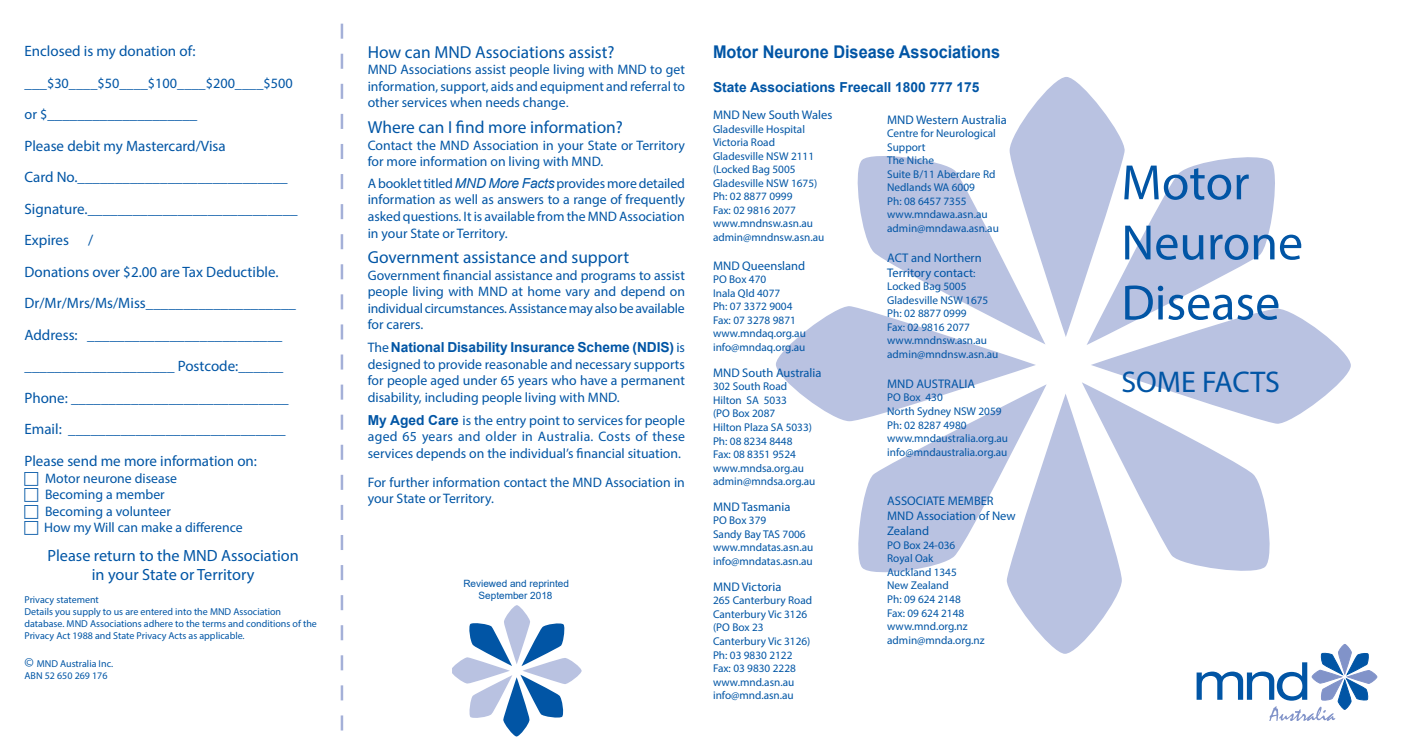
<style>
.page{position:relative;width:1404px;height:745px;background:#fff}
.page>*{position:absolute;margin:0;border:0;box-sizing:border-box;transform-origin:0 0}
.t1{font:50px/60px "Myriad Pro";color:#0155a5}
.t2{font:30px "Myriad Pro";color:#0155a5}
.Inside_heading{font:700 17.5px "Arial";color:#0155a5;scale:.93 1}
.Inside_heading-2{font:17.38px "Myriad Pro";color:#0155a5}
.t3{font:16.25px/19.5px "Myriad Pro";color:#0155a5;text-align:center}
.t4{font:15px "Myriad Pro";color:#0155a5}
.t5{font:14.25px "Myriad Pro";color:#0155a5}
.Judy_text{font:13.75px/16.5px "Myriad Pro";color:#0155a5;text-align:justify}
.Judy_text-2{font:700 13.75px "Arial";color:#0155a5}
.t6{font:12.5px/15px "Myriad Pro";color:#0155a5}
.t7{font:11.25px/13.5px "Myriad Pro";color:#0155a5}
.t8{font:10px/12px "Myriad Pro";color:#0155a5}
.t9{font:10px "Arial";color:#0155a5}
.s1{font-size:15px}
.s2{font-size:14.25px}
.s3{font-size:13.75px}
.s4{font-family:"Arial"}
.s5{font-family:"Arial";font-style:italic}
.s6{font-family:"Arial";font-weight:700}
.s7{font-size:11.25px}
</style>
<div class="page">
<svg style="left:452px;top:605px;width:129px;height:131px"></svg>
<svg style="left:340px;top:24px;width:3px;height:707px"></svg>
<svg style="left:776px;top:77px;width:601px;height:643px"></svg>
<p class="t4" style="left:24px;top:42px;width:173px">Enclosed is my donation of:</p>
<p class="t5" style="left:24px;top:74px;width:270px"><span class="s1">___</span>$30____$50____$100____$200____$500</p>
<p class="t4" style="left:24px;top:105px;width:174px"><span class="s2">or $</span>____________________</p>
<p class="t4" style="left:24px;top:136px;width:203px">Please debit my Mastercard/Visa</p>
<p class="t4" style="left:24px;top:168px;width:265px">Card No.____________________________</p>
<p class="t4" style="left:24px;top:199px;width:275px">Signature.____________________________</p>
<p class="t4" style="left:24px;top:231px;width:46px">Expires</p>
<p class="t4" style="left:88px;top:231px;width:7px">/</p>
<p class="t4" style="left:24px;top:262px;width:255px">Donations over $2.00 are Tax Deductible.</p>
<p class="t4" style="left:24px;top:294px;width:273px">Dr/Mr/Mrs/Ms/Miss____________________</p>
<p class="t4" style="left:24px;top:325px;width:259px">Address: __________________________</p>
<p class="t4" style="left:24px;top:357px;width:260px">____________________ Postcode:______</p>
<p class="t4" style="left:24px;top:388px;width:266px">Phone: _____________________________</p>
<p class="t4" style="left:24px;top:420px;width:263px">Email: _____________________________</p>
<p class="t4" style="left:24px;top:451px;width:234px">Please send me more information on:</p>
<p class="Judy_text" style="left:45px;top:469px;width:133px">Motor neurone disease<br>Becoming a member</p>
<p class="Judy_text" style="left:45px;top:502px;width:127px">Becoming a volunteer</p>
<p class="Judy_text" style="left:44px;top:518px;width:200px">How my Will can make a difference</p>
<p class="t3" style="left:48px;top:544px;width:253px">Please return to the MND Association in your State or Territory</p>
<p class="t8" style="left:24px;top:592px;width:76px">Privacy statement</p>
<p class="t8" style="left:24px;top:604px;width:294px">Details you supply to us are entered into the MND Association database. MND Associations adhere to the terms and conditions of the<br>Privacy Act 1988 and State Privacy Acts as applicable.</p>
<p class="t8" style="left:24px;top:657px;width:90px"><span class="s3">©</span> MND Australia Inc.</p>
<p class="t8" style="left:24px;top:669px;width:85px">ABN 52 650 269 176</p>
<p class="Inside_heading-2" style="left:368px;top:41px;width:248px">How can MND Associations assist?</p>
<p class="Judy_text" style="left:368px;top:61px;width:319px">MND Associations assist people living with MND to get information, support, aids and equipment and referral to other services when needs change<span class="s4">.</span></p>
<p class="Inside_heading-2" style="left:368px;top:117px;width:257px">Where can I find more information?</p>
<p class="Judy_text" style="left:368px;top:137px;width:319px">Contact the MND Association in your State or Territory for more information on living with MND.</p>
<p class="Judy_text" style="left:368px;top:175px;width:319px">A booklet titled <span class="s5">MND More Facts</span>provides more detailed information as well as answers to a range of frequently asked questions. It is available from the MND Association in your State or Territory.</p>
<p class="Inside_heading-2" style="left:368px;top:247px;width:263px">Government assistance and support</p>
<p class="Judy_text" style="left:368px;top:267px;width:319px">Government financial assistance and programs to assist people living with MND at home vary and depend on individual circumstances. Assistance may also be available for carers.</p>
<p class="Judy_text" style="left:368px;top:339px;width:319px">The <span class="s6">National Disability Insurance Scheme (NDIS)</span> is designed to provide reasonable and necessary supports for people aged under 65 years who have a permanent disability, including people living with MND.</p>
<p class="Judy_text" style="left:368px;top:411px;width:319px"><span class="s6">My Aged Care</span> is the entry point to services for people aged 65 years and older in Australia. Costs of these services depends on the individual’s financial situation.</p>
<p class="Judy_text" style="left:368px;top:473px;width:319px">For further information contact the MND Association in your State or Territory.</p>
<p class="t9" style="left:463px;top:576px;width:107px">Reviewed and reprinted</p>
<p class="t9" style="left:478px;top:588px;width:75px">September 2018</p>
<p class="Inside_heading" style="left:713px;top:39px;width:310px">Motor Neurone Disease Associations</p>
<p class="Judy_text-2" style="left:713px;top:78px;width:268px">State Associations Freecall 1800 777 175</p>
<p class="t6" style="left:713px;top:107px;width:121px">MND New South Wales</p>
<p class="t7" style="left:713px;top:122px;width:93px">Gladesville Hospital</p>
<p class="t7" style="left:713px;top:136px;width:63px">Victoria Road</p>
<p class="t7" style="left:713px;top:149px;width:103px">Gladesville NSW 2111</p>
<p class="t7" style="left:713px;top:163px;width:84px">(Locked Bag 5005</p>
<p class="t7" style="left:713px;top:176px;width:106px">Gladesville NSW 1675)</p>
<p class="t7" style="left:713px;top:190px;width:81px">Ph: 02 8877 0999</p>
<p class="t7" style="left:713px;top:203px;width:84px">Fax: 02 9816 2077</p>
<p class="t7" style="left:713px;top:217px;width:101px">www.mndnsw.asn.au</p>
<p class="t7" style="left:713px;top:230px;width:113px">admin@mndnsw.asn.au</p>
<p class="t6" style="left:713px;top:257px;width:94px">MND Queensland</p>
<p class="t7" style="left:713px;top:272px;width:55px">PO Box 470</p>
<p class="t7" style="left:713px;top:286px;width:69px">Inala Qld 4077</p>
<p class="t7" style="left:713px;top:299px;width:81px">Ph: 07 3372 9004</p>
<p class="t7" style="left:713px;top:313px;width:84px">Fax: 07 3278 9871</p>
<p class="t7" style="left:713px;top:326px;width:94px">www.mndaq.org.au</p>
<p class="t7" style="left:713px;top:340px;width:94px">info@mndaq.org.au</p>
<p class="t6" style="left:713px;top:365px;width:110px">MND South Australia</p>
<p class="t7" style="left:713px;top:379px;width:76px">302 South Road</p>
<p class="t7" style="left:713px;top:393px;width:75px">Hilton SA 5033</p>
<p class="t7" style="left:713px;top:406px;width:64px">(PO Box 2087</p>
<p class="t7" style="left:713px;top:420px;width:100px">Hilton Plaza SA 5033)</p>
<p class="t7" style="left:713px;top:433px;width:81px">Ph: 08 8234 8448</p>
<p class="t7" style="left:713px;top:447px;width:84px">Fax: 08 8351 9524</p>
<p class="t7" style="left:713px;top:460px;width:93px">www.mndsa.org.au</p>
<p class="t7" style="left:713px;top:474px;width:104px">admin@mndsa.org.au</p>
<p class="t6" style="left:713px;top:498px;width:79px">MND Tasmania</p>
<p class="t7" style="left:713px;top:513px;width:55px">PO Box 379</p>
<p class="t7" style="left:713px;top:526px;width:94px">Sandy Bay TAS 7006</p>
<p class="t7" style="left:713px;top:540px;width:102px">www.mndatas.asn.au</p>
<p class="t7" style="left:713px;top:553px;width:101px">info@mndatas.asn.au</p>
<p class="t6" style="left:713px;top:578px;width:70px">MND Victoria</p>
<p class="t7" style="left:713px;top:593px;width:101px">265 Canterbury Road</p>
<p class="t7" style="left:713px;top:607px;width:96px">Canterbury Vic 3126</p>
<p class="t7" style="left:713px;top:620px;width:52px">(PO Box 23</p>
<p class="t7" style="left:713px;top:634px;width:99px">Canterbury Vic 3126)</p>
<p class="t7" style="left:713px;top:647px;width:81px">Ph: 03 9830 2122</p>
<p class="t7" style="left:713px;top:661px;width:84px">Fax: 03 9830 2228</p>
<p class="t7" style="left:713px;top:674px;width:83px">www.mnd.asn.au</p>
<p class="t7" style="left:713px;top:688px;width:82px">info@mnd.asn.au</p>
<p class="t6" style="left:887px;top:112px;width:121px">MND Western Australia</p>
<p class="t7" style="left:887px;top:126px;width:110px">Centre for Neurological<br>Support</p>
<p class="t7" style="left:887px;top:153px;width:48px">The Niche</p>
<p class="t7" style="left:887px;top:167px;width:110px">Suite B/11 Aberdare Rd</p>
<p class="t7" style="left:887px;top:180px;width:89px">Nedlands WA 6009</p>
<p class="t7" style="left:887px;top:194px;width:81px">Ph: 08 6457 7355</p>
<p class="t7" style="left:887px;top:207px;width:102px">www.mndawa.asn.au</p>
<p class="t7" style="left:887px;top:221px;width:113px">admin@mndawa.asn.au</p>
<p class="t6" style="left:887px;top:250px;width:96px">ACT and Northern<br>Territory contact<span class="s7">:</span></p>
<p class="t7" style="left:887px;top:279px;width:81px">Locked Bag 5005</p>
<p class="t7" style="left:887px;top:293px;width:103px">Gladesville NSW 1675</p>
<p class="t7" style="left:887px;top:306px;width:81px">Ph: 02 8877 0999</p>
<p class="t7" style="left:887px;top:320px;width:84px">Fax: 02 9816 2077</p>
<p class="t7" style="left:887px;top:333px;width:101px">www.mndnsw.asn.au</p>
<p class="t7" style="left:887px;top:347px;width:113px">admin@mndnsw.asn.au</p>
<p class="t6" style="left:887px;top:376px;width:89px">MND AUSTRALIA</p>
<p class="t7" style="left:887px;top:390px;width:57px">PO Box 430</p>
<p class="t7" style="left:887px;top:404px;width:116px">North Sydney NSW 2059</p>
<p class="t7" style="left:887px;top:417px;width:81px">Ph: 02 8287 4980</p>
<p class="t7" style="left:887px;top:431px;width:122px">www.mndaustralia.org.au</p>
<p class="t7" style="left:887px;top:444px;width:122px">info@mndaustralia.org.au</p>
<p class="t6" style="left:887px;top:493px;width:108px">ASSOCIATE MEMBER</p>
<p class="t6" style="left:887px;top:508px;width:130px">MND Association of New<br>Zealand</p>
<p class="t7" style="left:887px;top:538px;width:70px">PO Box 24-036</p>
<p class="t7" style="left:887px;top:551px;width:48px">Royal Oak</p>
<p class="t7" style="left:887px;top:565px;width:71px">Auckland 1345</p>
<p class="t7" style="left:887px;top:578px;width:63px">New Zealand</p>
<p class="t7" style="left:887px;top:592px;width:75px">Ph: 09 624 2148</p>
<p class="t7" style="left:887px;top:605px;width:79px">Fax: 09 624 2148</p>
<p class="t7" style="left:887px;top:619px;width:82px">www.mnd.org.nz</p>
<p class="t7" style="left:887px;top:632px;width:99px">admin@mnda.org.nz</p>
<p class="t1" style="left:1121px;top:152px;width:183px">Motor<br>Neurone<br>Disease</p>
<p class="t2" style="left:1121px;top:363px;width:160px">SOME FACTS</p>
</div>
